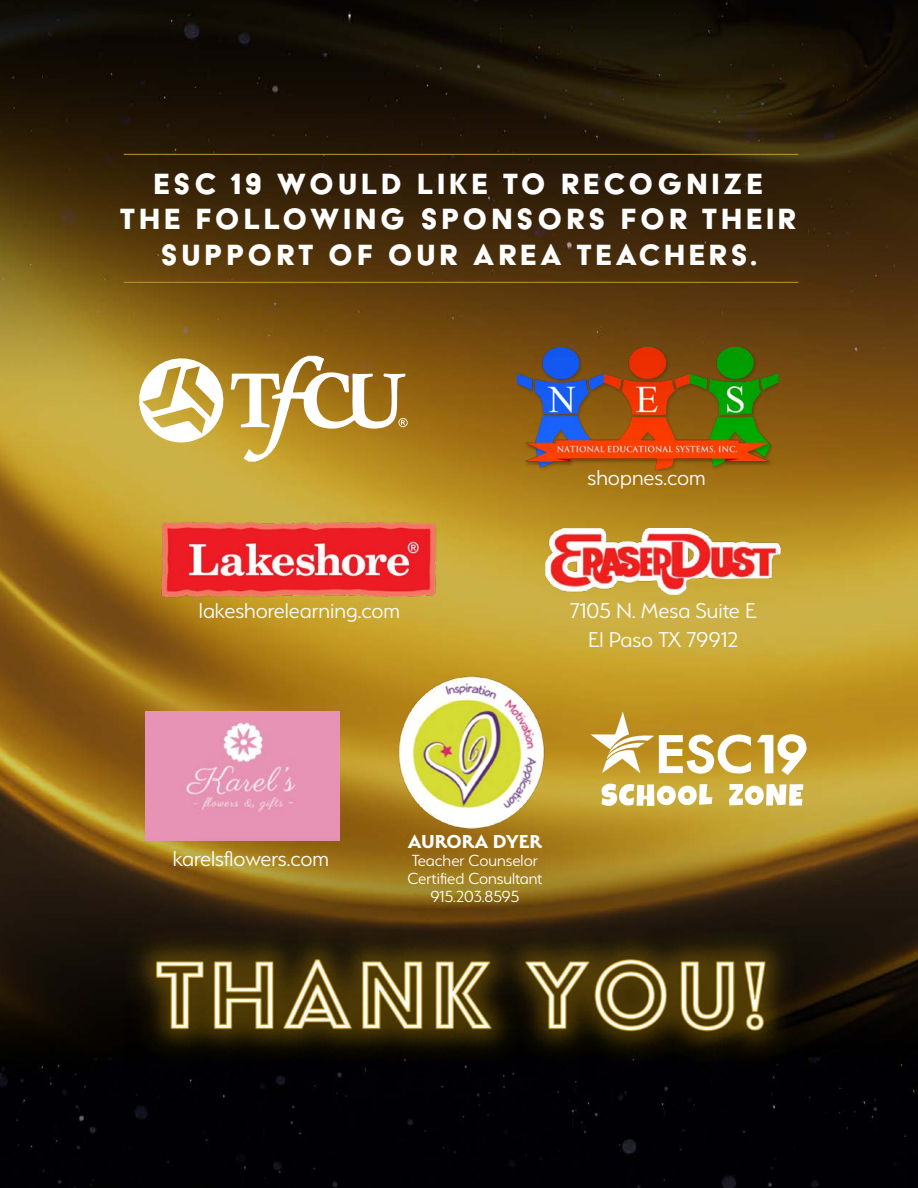
<style>
.page{position:relative;width:918px;height:1188px;background:#fff}
.page>*{position:absolute;margin:0;border:0;box-sizing:border-box;transform-origin:0 0}
.t1{font:33.75px/35.4px "Acier BAT Text Solid";letter-spacing:.11em;color:#fff;text-align:center}
.t2{font:300 24px "Serenity";color:#fff}
.t3{font:700 21px "Serenity";color:#fff}
.t4{font:300 18px "Serenity";color:#fff}
</style>
<div class="page">
<img style="left:0;top:0;width:918px;height:1188px">
<hr style="left:124px;top:154px;width:674px;height:1px;background:#c2962d">
<hr style="left:124px;top:282px;width:674px;height:1px;background:#c2962d">
<img style="left:124px;top:927px;width:674px;height:137px">
<svg style="left:139px;top:354px;width:269px;height:108px"></svg>
<img style="left:517px;top:347px;width:262px;height:123px">
<img style="left:160px;top:521px;width:277px;height:78px">
<img style="left:146px;top:712px;width:194px;height:129px">
<img style="left:379px;top:670px;width:174px;height:167px">
<svg style="left:757px;top:733px;width:50px;height:42px"></svg>
<svg style="left:590px;top:712px;width:161px;height:63px"></svg>
<svg style="left:602px;top:784px;width:110px;height:22px"></svg>
<svg style="left:729px;top:784px;width:74px;height:22px"></svg>
<img style="left:545px;top:528px;width:236px;height:66px">
<p class="t1" style="left:120px;top:166px;width:678px">ESC 19 WOULD LIKE TO RECOGNIZE<br>THE FOLLOWING SPONSORS FOR THEIR<br>SUPPORT OF OUR AREA TEACHERS.</p>
<p class="t2" style="left:199px;top:598px;width:203px">lakeshorelearning.com</p>
<p class="t2" style="left:588px;top:466px;width:120px">shopnes.com</p>
<p class="t2" style="left:570px;top:598px;width:188px">7105 N. Mesa Suite E</p>
<p class="t2" style="left:588px;top:627px;width:152px">El Paso TX 79912</p>
<p class="t2" style="left:173px;top:846px;width:158px">karelsflowers.com</p>
<p class="t3" style="left:408px;top:830px;width:136px">AURORA DYER</p>
<p class="t4" style="left:412px;top:851px;width:127px">Teacher Counselor</p>
<p class="t4" style="left:407px;top:869px;width:137px">Certified Consultant</p>
<p class="t4" style="left:430px;top:887px;width:90px">915.203.8595</p>
</div>
